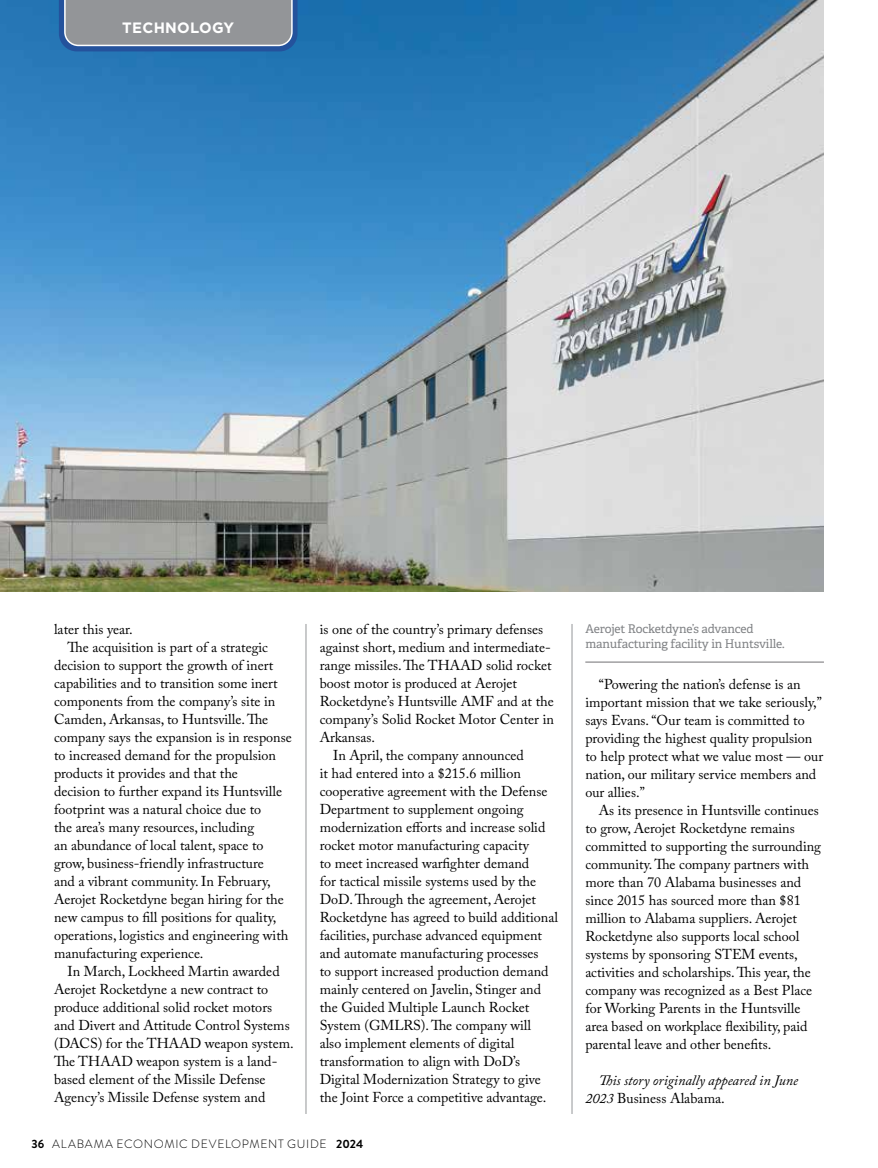
<style>
.page{position:relative;width:878px;height:1168px;background:#fff}
.page>*{position:absolute;margin:0;border:0;box-sizing:border-box;transform-origin:0 0}
.t1{font:700 15px "Gotham";letter-spacing:.02em;color:#fff}
.t2{font:14.25px/18px "Adobe Caslon Pro";color:#000}
.t3{font:italic 14.25px/18px "Adobe Caslon Pro";color:#000}
.t4{font:12px/15px "Adelle";letter-spacing:-.01em;color:#808285}
.t5{font:300 12px "Brandon Grotesque";letter-spacing:.06em;color:#000}
.s1{font-weight:700}
.s2{font-style:normal}
</style>
<div class="page">
<img style="left:0;top:0;width:824px;height:592px">
<hr style="left:585px;top:662px;width:239px;height:1px;background:#717073">
<svg style="left:59px;top:0;width:238px;height:51px;background:#87909c"></svg>
<hr style="left:306px;top:624px;width:1px;height:490px;background:#939598">
<hr style="left:571px;top:624px;width:1px;height:490px;background:#939598">
<p class="t1" style="left:122px;top:18px;width:113px">TECHNOLOGY</p>
<p class="t2" style="left:54px;top:620px;width:80px">later this year.</p>
<p class="t2" style="left:68px;top:638px;width:202px">The acquisition is part of a strategic</p>
<p class="t2" style="left:54px;top:656px;width:221px">decision to support the growth of inert</p>
<p class="t2" style="left:54px;top:674px;width:225px">capabilities and to transition some inert</p>
<p class="t2" style="left:54px;top:692px;width:223px">components from the company’s site in</p>
<p class="t2" style="left:54px;top:710px;width:216px">Camden, Arkansas, to Huntsville. The</p>
<p class="t2" style="left:54px;top:728px;width:239px">company says the expansion is in response</p>
<p class="t2" style="left:54px;top:746px;width:223px">to increased demand for the propulsion</p>
<p class="t2" style="left:54px;top:764px;width:185px">products it provides and that the</p>
<p class="t2" style="left:54px;top:782px;width:230px">decision to further expand its Huntsville</p>
<p class="t2" style="left:54px;top:800px;width:209px">footprint was a natural choice due to</p>
<p class="t2" style="left:54px;top:818px;width:202px">the area’s many resources, including</p>
<p class="t2" style="left:54px;top:836px;width:211px">an abundance of local talent, space to</p>
<p class="t2" style="left:54px;top:854px;width:211px">grow, business-friendly infrastructure</p>
<p class="t2" style="left:54px;top:872px;width:218px">and a vibrant community. In February,</p>
<p class="t2" style="left:54px;top:890px;width:231px">Aerojet Rocketdyne began hiring for the</p>
<p class="t2" style="left:54px;top:908px;width:224px">new campus to fill positions for quality,</p>
<p class="t2" style="left:54px;top:926px;width:236px">operations, logistics and engineering with</p>
<p class="t2" style="left:54px;top:944px;width:151px">manufacturing experience.</p>
<p class="t2" style="left:68px;top:962px;width:214px">In March, Lockheed Martin awarded</p>
<p class="t2" style="left:54px;top:980px;width:216px">Aerojet Rocketdyne a new contract to</p>
<p class="t2" style="left:54px;top:998px;width:220px">produce additional solid rocket motors</p>
<p class="t2" style="left:54px;top:1016px;width:237px">and Divert and Attitude Control Systems</p>
<p class="t2" style="left:54px;top:1034px;width:241px">(DACS) for the THAAD weapon system.</p>
<p class="t2" style="left:54px;top:1052px;width:225px">The THAAD weapon system is a land-</p>
<p class="t2" style="left:54px;top:1070px;width:213px">based element of the Missile Defense</p>
<p class="t2" style="left:54px;top:1088px;width:213px">Agency’s Missile Defense system and</p>
<p class="t2" style="left:320px;top:620px;width:225px">is one of the country’s primary defenses</p>
<p class="t2" style="left:320px;top:638px;width:233px">against short, medium and intermediate-</p>
<p class="t2" style="left:320px;top:656px;width:233px">range missiles. The THAAD solid rocket</p>
<p class="t2" style="left:320px;top:674px;width:199px">boost motor is produced at Aerojet</p>
<p class="t2" style="left:320px;top:692px;width:236px">Rocketdyne’s Huntsville AMF and at the</p>
<p class="t2" style="left:320px;top:710px;width:236px">company’s Solid Rocket Motor Center in</p>
<p class="t2" style="left:320px;top:728px;width:57px">Arkansas.</p>
<p class="t2" style="left:333px;top:746px;width:192px">In April, the company announced</p>
<p class="t2" style="left:320px;top:764px;width:203px">it had entered into a $215.6 million</p>
<p class="t2" style="left:320px;top:782px;width:229px">cooperative agreement with the Defense</p>
<p class="t2" style="left:320px;top:800px;width:205px">Department to supplement ongoing</p>
<p class="t2" style="left:320px;top:818px;width:227px">modernization efforts and increase solid</p>
<p class="t2" style="left:320px;top:836px;width:211px">rocket motor manufacturing capacity</p>
<p class="t2" style="left:320px;top:854px;width:211px">to meet increased warfighter demand</p>
<p class="t2" style="left:320px;top:872px;width:218px">for tactical missile systems used by the</p>
<p class="t2" style="left:320px;top:890px;width:218px">DoD. Through the agreement, Aerojet</p>
<p class="t2" style="left:320px;top:908px;width:240px">Rocketdyne has agreed to build additional</p>
<p class="t2" style="left:320px;top:926px;width:224px">facilities, purchase advanced equipment</p>
<p class="t2" style="left:320px;top:944px;width:220px">and automate manufacturing processes</p>
<p class="t2" style="left:320px;top:962px;width:230px">to support increased production demand</p>
<p class="t2" style="left:320px;top:980px;width:223px">mainly centered on Javelin, Stinger and</p>
<p class="t2" style="left:320px;top:998px;width:211px">the Guided Multiple Launch Rocket</p>
<p class="t2" style="left:320px;top:1016px;width:213px">System (GMLRS). The company will</p>
<p class="t2" style="left:320px;top:1034px;width:196px">also implement elements of digital</p>
<p class="t2" style="left:320px;top:1052px;width:202px">transformation to align with DoD’s</p>
<p class="t2" style="left:320px;top:1070px;width:223px">Digital Modernization Strategy to give</p>
<p class="t2" style="left:320px;top:1088px;width:228px">the Joint Force a competitive advantage.</p>
<p class="t5" style="left:31px;top:1135px;width:333px"><span class="s1">36</span> ALABAMA ECONOMIC DEVELOPMENT GUIDE <span class="s1">2024</span></p>
<p class="t4" style="left:585px;top:621px;width:201px">Aerojet Rocketdyne’s advanced manufacturing facility in Huntsville.</p>
<p class="t2" style="left:585px;top:675px;width:239px;text-indent:14px">“Powering the nation’s defense is an important mission that we take seriously,” says Evans. “Our team is committed to providing the highest quality propulsion to help protect what we value most — our nation, our military service members and our allies.”</p>
<p class="t2" style="left:585px;top:801px;width:237px;text-indent:14px">As its presence in Huntsville continues to grow, Aerojet Rocketdyne remains committed to supporting the surrounding community. The company partners with more than 70 Alabama businesses and since 2015 has sourced more than $81 million to Alabama suppliers. Aerojet Rocketdyne also supports local school systems by sponsoring STEM events, activities and scholarships. This year, the company was recognized as a Best Place for Working Parents in the Huntsville area based on workplace flexibility, paid parental leave and other benefits.</p>
<p class="t3" style="left:585px;top:1071px;width:214px;text-indent:13px">This story originally appeared in June<br>2023 <span class="s2">Business Alabama.</span></p>
</div>
